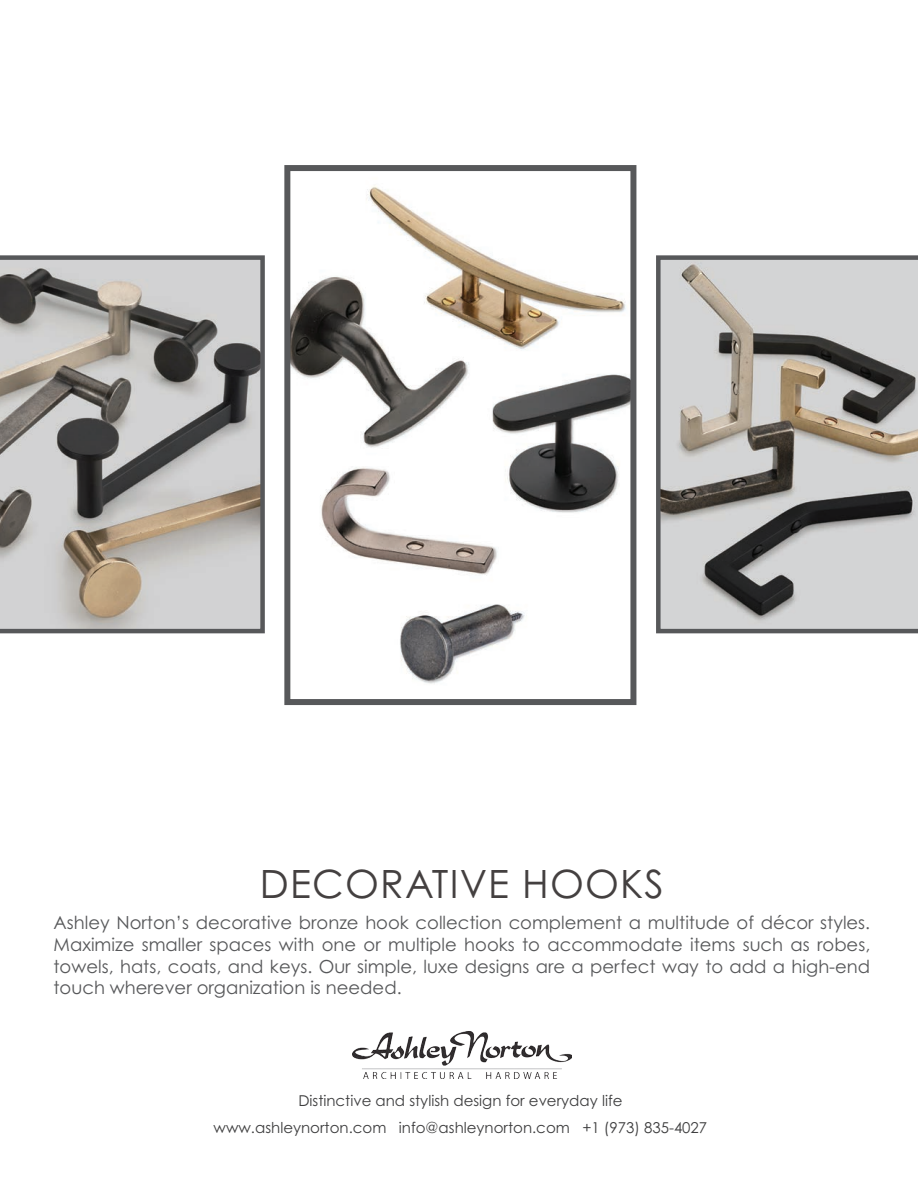
<style>
.page{position:relative;width:918px;height:1188px;background:#fff}
.page>*{position:absolute;margin:0;border:0;box-sizing:border-box;transform-origin:0 0}
.t1{font:39px "Century Gothic Pro";letter-spacing:.03em;color:#444040}
.t2{font:18px/21.6px "Century Gothic Pro";color:#57585a;text-align:justify}
.t3{font:15px "Century Gothic Pro";color:#3e3e3f}
</style>
<div class="page">
<img style="left:291px;top:185px;width:338px;height:499px">
<div style="left:284px;top:165px;width:352px;height:540px;border:6px solid #57585a"></div>
<svg style="left:656px;top:255px;width:262px;height:378px;background:#acaaa8"></svg>
<svg style="left:0;top:255px;width:265px;height:378px;background:#a7a4a0"></svg>
<img style="left:352px;top:1032px;width:220px;height:47px">
<p class="t1" style="left:260px;top:860px;width:405px">DECORATIVE HOOKS</p>
<p class="t2" style="left:54px;top:912px;width:818px">Ashley Norton’s decorative bronze hook collection complement a multitude of décor styles.<br>Maximize smaller spaces with one or multiple hooks to accommodate items such as robes, towels, hats, coats, and keys. Our simple, luxe designs are a perfect way to add a high-end touch wherever organization is needed.</p>
<p class="t3" style="left:298px;top:1092px;width:326px">Distinctive and stylish design for everyday life</p>
<p class="t3" style="left:214px;top:1119px;width:495px">www.ashleynorton.com info@ashleynorton.com +1 (973) 835-4027</p>
</div>
